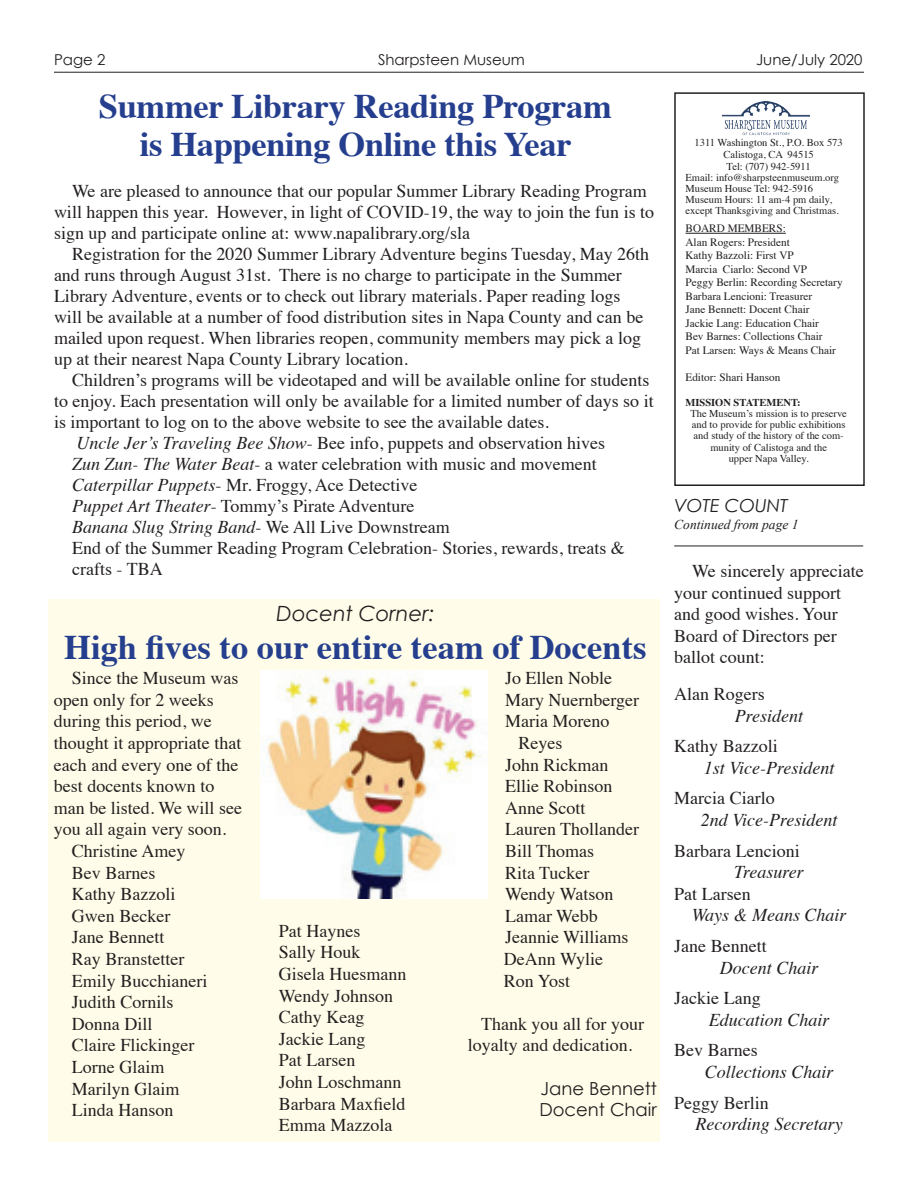
<style>
.page{position:relative;width:918px;height:1188px;background:#fff}
.page>*{position:absolute;margin:0;border:0;box-sizing:border-box;transform-origin:0 0}
.t1{font:700 34.5px/37.5px "Times";letter-spacing:-.01em;color:#253f8e;text-align:center}
.t2{font:italic 21px "Century Gothic";color:#231f20}
.t3{font:18px/21.6px "Times";color:#231f20}
.t4{font:italic 18px "Times";color:#231f20}
.t5{font:18px/21.6px "Century Gothic";color:#231f20}
.t6{font:italic 18px "Century Gothic";color:#231f20}
.t7{font:15px "Century Gothic";color:#231f20}
.t8{font:italic 13.5px "Times New Roman";color:#231f20}
.t9{font:11.25px/13.5px "Times";color:#231f20}
.t10{font:10.5px/11.1px "Times";color:#231f20;text-align:center}
.t11{font:700 10.5px "Times";color:#231f20}
.s1{font-style:italic}
.s2{font-style:normal}
</style>
<div class="page">
<div style="left:49px;top:599px;width:611px;height:543px;background:#fffde9"></div>
<hr style="left:54px;top:72px;width:810px;height:1px;background:#231f20">
<hr style="left:674px;top:546px;width:189px;height:1px;background:#231f20">
<div style="left:674px;top:92px;width:191px;height:394px;border:2px solid #231f20"></div>
<hr style="left:686px;top:233px;width:100px;height:1px;background:#231f20">
<img style="left:722px;top:101px;width:88px;height:34px">
<img style="left:261px;top:670px;width:226px;height:229px">
<p class="t7" style="left:54px;top:51px;width:53px">Page 2</p>
<p class="t7" style="left:378px;top:51px;width:148px">Sharpsteen Museum</p>
<p class="t7" style="left:756px;top:51px;width:108px">June/July 2020</p>
<h1 class="t1" style="left:99px;top:84px;width:514px">Summer Library Reading Program is Happening Online this Year</h1>
<p class="t3" style="left:54px;top:179px;width:602px;line-height:21px;text-indent:18px">We are pleased to announce that our popular Summer Library Reading Program will happen this year. However, in light of COVID-19, the way to join the fun is to sign up and participate online at: www.napalibrary.org/sla</p>
<p class="t3" style="left:54px;top:242px;width:597px;line-height:21px;text-indent:18px">Registration for the 2020 Summer Library Adventure begins Tuesday, May 26th and runs through August 31st. There is no charge to participate in the Summer Library Adventure, events or to check out library materials. Paper reading logs will be available at a number of food distribution sites in Napa County and can be mailed upon request. When libraries reopen, community members may pick a log up at their nearest Napa County Library location.</p>
<p class="t3" style="left:72px;top:368px;width:579px">Children’s programs will be videotaped and will be available online for students</p>
<p class="t3" style="left:54px;top:389px;width:601px">to enjoy. Each presentation will only be available for a limited number of days so it</p>
<p class="t3" style="left:54px;top:410px;width:496px">is important to log on to the above website to see the available dates.</p>
<p class="t3" style="left:77px;top:431px;width:530px"><span class="s1">Uncle Jer’s Traveling Bee Show</span>- Bee info, puppets and observation hives</p>
<p class="t3" style="left:72px;top:452px;width:526px"><span class="s1">Zun Zun- The Water Beat</span>- a water celebration with music and movement</p>
<p class="t3" style="left:72px;top:473px;width:347px"><span class="s1">Caterpillar Puppets</span>- Mr. Froggy, Ace Detective</p>
<p class="t3" style="left:72px;top:494px;width:344px"><span class="s1">Puppet Art Theater</span>- Tommy’s Pirate Adventure</p>
<p class="t4" style="left:72px;top:512px;width:379px">Banana Slug String Band<span class="s2">- We All Live Downstream</span></p>
<p class="t3" style="left:72px;top:536px;width:554px">End of the Summer Reading Program Celebration- Stories, rewards, treats &amp;</p>
<p class="t3" style="left:72px;top:557px;width:92px">crafts - TBA</p>
<p class="t10" style="left:695px;top:136px;width:150px">1311 Washington St., P.O. Box 573</p>
<p class="t10" style="left:723px;top:148px;width:92px">Calistoga, CA 94515</p>
<p class="t10" style="left:727px;top:160px;width:86px">Tel: (707) 942-5911</p>
<p class="t10" style="left:685px;top:171px;width:155px">Email: info@sharpsteenmuseum.org</p>
<p class="t10" style="left:685px;top:182px;width:129px">Museum House Tel: 942-5916</p>
<p class="t10" style="left:685px;top:193px;width:148px">Museum Hours: 11 am-4 pm daily,</p>
<p class="t10" style="left:685px;top:204px;width:155px">except Thanksgiving and Christmas.</p>
<p class="t9" style="left:686px;top:221px;width:159px">BOARD MEMBERS:<br>Alan Rogers: President<br>Kathy Bazzoli: First VP<br>Marcia Ciarlo: Second VP<br>Peggy Berlin: Recording Secretary<br>Barbara Lencioni: Treasurer<br>Jane Bennett: Docent Chair<br>Jackie Lang: Education Chair<br>Bev Barnes: Collections Chair<br>Pat Larsen: Ways &amp; Means Chair</p>
<p class="t9" style="left:686px;top:369px;width:96px">Editor: Shari Hanson</p>
<p class="t11" style="left:686px;top:393px;width:117px">MISSION STATEMENT:</p>
<p class="t10" style="left:690px;top:407px;width:158px">The Museum’s mission is to preserve and to provide for public exhibitions and study of the history of the com&shy;munity of Calistoga and the<br>upper Napa Valley.</p>
<p class="t6" style="left:674px;top:495px;width:115px">VOTE COUNT</p>
<p class="t8" style="left:674px;top:516px;width:126px">Continued from page 1</p>
<p class="t3" style="left:674px;top:559px;width:191px;text-indent:18px">We sincerely appreciate your continued support and good wishes. Your<br>Board of Directors per ballot count:</p>
<p class="t3" style="left:674px;top:682px;width:92px">Alan Rogers</p>
<p class="t4" style="left:735px;top:700px;width:70px">President</p>
<p class="t3" style="left:674px;top:734px;width:105px">Kathy Bazzoli</p>
<p class="t4" style="left:704px;top:752px;width:132px">1st Vice-President</p>
<p class="t3" style="left:674px;top:786px;width:102px">Marcia Ciarlo</p>
<p class="t4" style="left:701px;top:804px;width:138px">2nd Vice-President</p>
<p class="t3" style="left:674px;top:838px;width:127px">Barbara Lencioni</p>
<p class="t4" style="left:734px;top:857px;width:71px">Treasurer</p>
<p class="t3" style="left:674px;top:881px;width:78px">Pat Larsen</p>
<p class="t4" style="left:692px;top:900px;width:156px">Ways &amp; Means Chair</p>
<p class="t3" style="left:674px;top:934px;width:94px">Jane Bennett</p>
<p class="t4" style="left:720px;top:952px;width:100px">Docent Chair</p>
<p class="t3" style="left:674px;top:986px;width:88px">Jackie Lang</p>
<p class="t4" style="left:709px;top:1004px;width:122px">Education Chair</p>
<p class="t3" style="left:674px;top:1038px;width:85px">Bev Barnes</p>
<p class="t4" style="left:705px;top:1056px;width:130px">Collections Chair</p>
<p class="t3" style="left:674px;top:1090px;width:96px">Peggy Berlin</p>
<p class="t4" style="left:696px;top:1109px;width:149px">Recording Secretary</p>
<p class="t2" style="left:276px;top:601px;width:160px">Docent Corner:</p>
<h1 class="t1" style="left:64px;top:625px;width:584px">High fives to our entire team of Docents</h1>
<p class="t3" style="left:505px;top:666px;width:108px">Jo Ellen Noble</p>
<p class="t3" style="left:505px;top:687px;width:136px">Mary Nuernberger</p>
<p class="t3" style="left:505px;top:709px;width:106px">Maria Moreno</p>
<p class="t3" style="left:519px;top:731px;width:45px">Reyes</p>
<p class="t3" style="left:505px;top:752px;width:105px">John Rickman</p>
<p class="t3" style="left:505px;top:774px;width:109px">Ellie Robinson</p>
<p class="t3" style="left:505px;top:795px;width:82px">Anne Scott</p>
<p class="t3" style="left:505px;top:817px;width:136px">Lauren Thollander</p>
<p class="t3" style="left:505px;top:839px;width:91px">Bill Thomas</p>
<p class="t3" style="left:505px;top:860px;width:86px">Rita Tucker</p>
<p class="t3" style="left:505px;top:882px;width:110px">Wendy Watson</p>
<p class="t3" style="left:505px;top:903px;width:94px">Lamar Webb</p>
<p class="t3" style="left:505px;top:925px;width:125px">Jeannie Williams</p>
<p class="t3" style="left:504px;top:947px;width:101px">DeAnn Wylie</p>
<p class="t3" style="left:504px;top:968px;width:68px">Ron Yost</p>
<p class="t3" style="left:468px;top:1011px;width:178px;text-indent:13px">Thank you all for your loyalty and dedication.</p>
<p class="t5" style="left:539px;top:1077px;width:119px">Jane Bennett<br>Docent Chair</p>
<p class="t3" style="left:72px;top:666px;width:168px">Since the Museum was</p>
<p class="t3" style="left:54px;top:687px;width:161px">open only for 2 weeks</p>
<p class="t3" style="left:54px;top:709px;width:159px">during this period, we</p>
<p class="t3" style="left:54px;top:731px;width:189px">thought it appropriate that</p>
<p class="t3" style="left:54px;top:752px;width:186px">each and every one of the</p>
<p class="t3" style="left:54px;top:774px;width:162px">best docents known to</p>
<p class="t3" style="left:54px;top:795px;width:190px">man be listed. We will see</p>
<p class="t3" style="left:54px;top:817px;width:174px">you all again very soon.</p>
<p class="t3" style="left:72px;top:839px;width:115px">Christine Amey</p>
<p class="t3" style="left:72px;top:860px;width:85px">Bev Barnes</p>
<p class="t3" style="left:72px;top:882px;width:105px">Kathy Bazzoli</p>
<p class="t3" style="left:72px;top:903px;width:100px">Gwen Becker</p>
<p class="t3" style="left:72px;top:925px;width:94px">Jane Bennett</p>
<p class="t3" style="left:72px;top:947px;width:114px">Ray Branstetter</p>
<p class="t3" style="left:72px;top:968px;width:137px">Emily Bucchianeri</p>
<p class="t3" style="left:72px;top:990px;width:103px">Judith Cornils</p>
<p class="t3" style="left:72px;top:1011px;width:82px">Donna Dill</p>
<p class="t3" style="left:72px;top:1033px;width:124px">Claire Flickinger</p>
<p class="t3" style="left:72px;top:1055px;width:94px">Lorne Glaim</p>
<p class="t3" style="left:72px;top:1076px;width:109px">Marilyn Glaim</p>
<p class="t3" style="left:72px;top:1098px;width:103px">Linda Hanson</p>
<p class="t3" style="left:279px;top:918px;width:129px">Pat Haynes<br>Sally Houk<br>Gisela Huesmann<br>Wendy Johnson<br>Cathy Keag<br>Jackie Lang<br>Pat Larsen<br>John Loschmann<br>Barbara Maxfield<br>Emma Mazzola</p>
</div>
